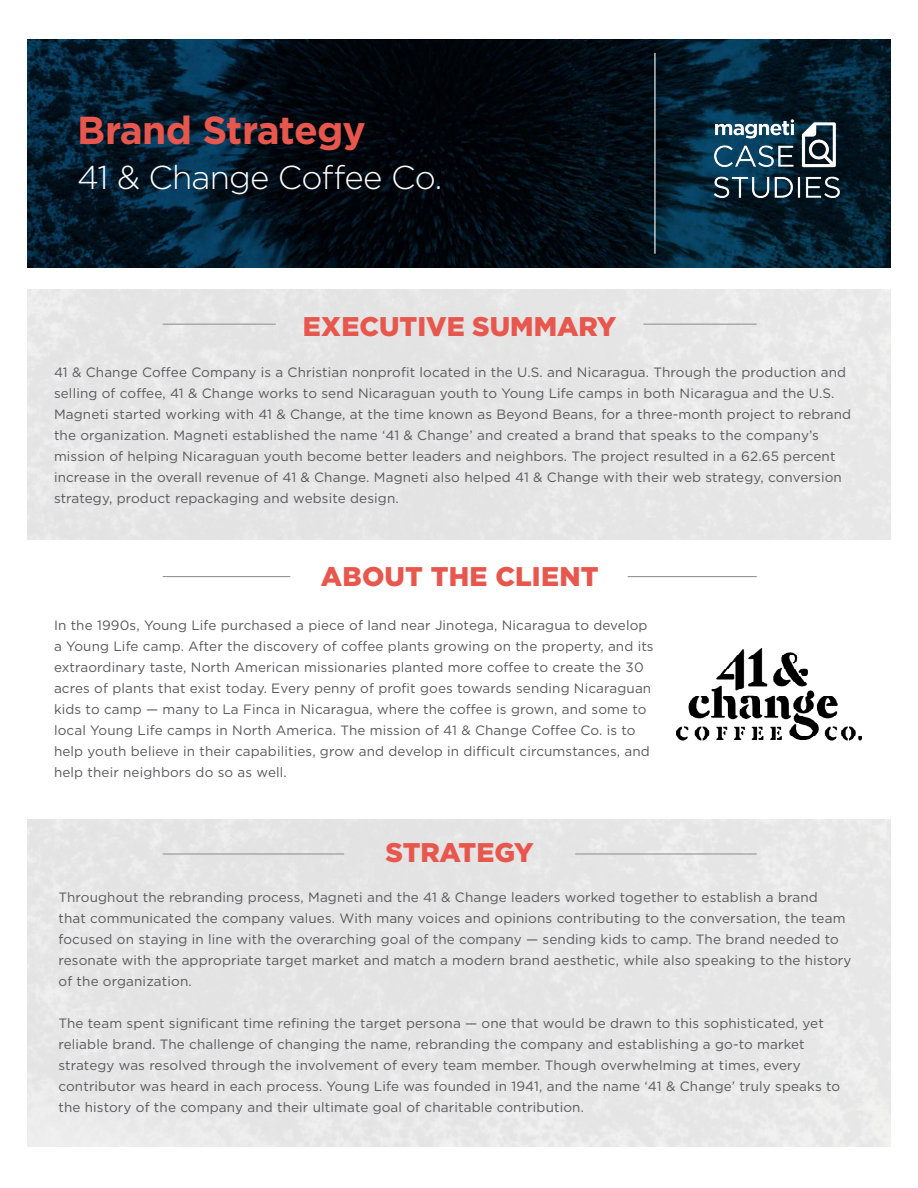
<style>
.page{position:relative;width:918px;height:1188px;background:#fff}
.page>*{position:absolute;margin:0;border:0;box-sizing:border-box;transform-origin:0 0}
.t1{font:700 39px "Gotham";letter-spacing:-.025em;color:#e8574d}
.t2{font:300 33px "Gotham";letter-spacing:-.025em;color:#fff}
.t3{font:900 27px "Gotham";color:#e8574d}
.t4{font:13.5px/21px "Gotham";letter-spacing:.01em;color:#59595c}
</style>
<div class="page">
<img style="left:27px;top:39px;width:864px;height:229px">
<hr style="left:163px;top:576px;width:127px;height:1px;background:#939598">
<hr style="left:628px;top:576px;width:129px;height:1px;background:#939598">
<hr style="left:575px;top:853px;width:182px;height:2px;background:#939598">
<hr style="left:163px;top:853px;width:181px;height:2px;background:#939598">
<hr style="left:163px;top:324px;width:113px;height:1px;background:#939598">
<hr style="left:644px;top:324px;width:113px;height:1px;background:#939598">
<hr style="left:654px;top:53px;width:2px;height:201px;background:#fff">
<img style="left:704px;top:112px;width:144px;height:95px">
<img style="left:677px;top:649px;width:185px;height:92px">
<h1 class="t1" style="left:77px;top:104px;width:290px">Brand Strategy</h1>
<h2 class="t2" style="left:77px;top:156px;width:367px">41 &amp; Change Coffee Co.</h2>
<h3 class="t3" style="left:303px;top:307px;width:315px">EXECUTIVE SUMMARY</h3>
<p class="t4" style="left:54px;top:362px;width:799px">41 &amp; Change Coffee Company is a Christian nonprofit located in the U.S. and Nicaragua. Through the production and selling of coffee, 41 &amp; Change works to send Nicaraguan youth to Young Life camps in both Nicaragua and the U.S.<br>Magneti started working with 41 &amp; Change, at the time known as Beyond Beans, for a three-month project to rebrand the organization. Magneti established the name ‘41 &amp; Change’ and created a brand that speaks to the company’s mission of helping Nicaraguan youth become better leaders and neighbors. The project resulted in a 62.65 percent increase in the overall revenue of 41 &amp; Change. Magneti also helped 41 &amp; Change with their web strategy, conversion strategy, product repackaging and website design.</p>
<h3 class="t3" style="left:321px;top:558px;width:280px">ABOUT THE CLIENT</h3>
<p class="t4" style="left:54px;top:615px;width:601px">In the 1990s, Young Life purchased a piece of land near Jinotega, Nicaragua to develop a Young Life camp. After the discovery of coffee plants growing on the property, and its extraordinary taste, North American missionaries planted more coffee to create the 30 acres of plants that exist today. Every penny of profit goes towards sending Nicaraguan kids to camp — many to La Finca in Nicaragua, where the coffee is grown, and some to local Young Life camps in North America. The mission of 41 &amp; Change Coffee Co. is to help youth believe in their capabilities, grow and develop in difficult circumstances, and help their neighbors do so as well.</p>
<h3 class="t3" style="left:386px;top:834px;width:150px">STRATEGY</h3>
<p class="t4" style="left:58px;top:886px;width:795px">Throughout the rebranding process, Magneti and the 41 &amp; Change leaders worked together to establish a brand<br>that communicated the company values. With many voices and opinions contributing to the conversation, the team focused on staying in line with the overarching goal of the company — sending kids to camp. The brand needed to resonate with the appropriate target market and match a modern brand aesthetic, while also speaking to the history of the organization.</p>
<p class="t4" style="left:58px;top:1012px;width:783px">The team spent significant time refining the target persona — one that would be drawn to this sophisticated, yet reliable brand. The challenge of changing the name, rebranding the company and establishing a go-to market strategy was resolved through the involvement of every team member. Though overwhelming at times, every contributor was heard in each process. Young Life was founded in 1941, and the name ‘41 &amp; Change’ truly speaks to the history of the company and their ultimate goal of charitable contribution.</p>
</div>
